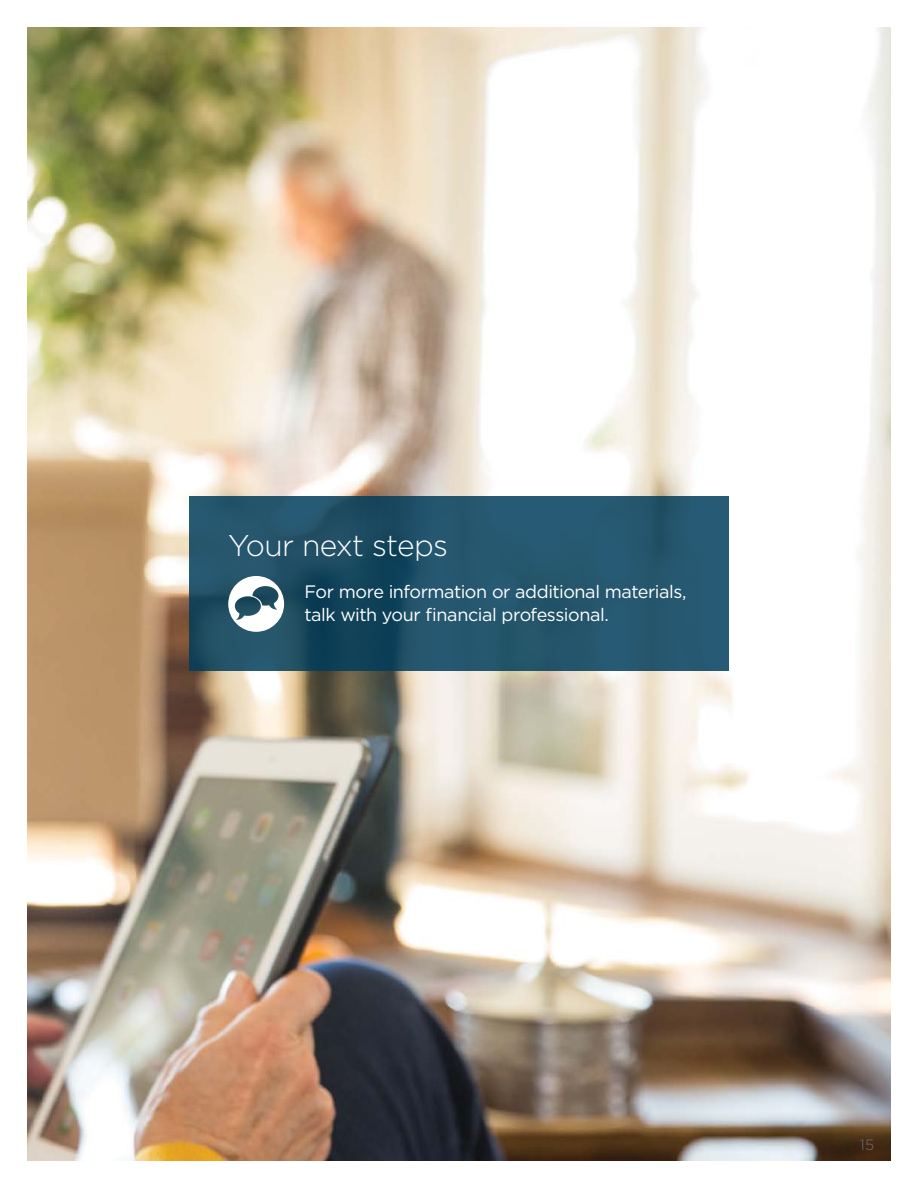
<style>
.page{position:relative;width:918px;height:1188px;background:#fff}
.page>*{position:absolute;margin:0;border:0;box-sizing:border-box;transform-origin:0 0}
.H2_3{font:300 30px "Gotham";letter-spacing:-.02em;color:#fff}
.t1{font:18px/22.5px "Gotham";letter-spacing:-.025em;color:#fff}
.t2{font:300 15px "Gotham";color:#6f6d70}
</style>
<div class="page">
<img style="left:27px;top:27px;width:864px;height:1134px">
<svg style="left:189px;top:496px;width:540px;height:175px;background:#21526a"></svg>
<svg style="left:228px;top:576px;width:56px;height:56px"></svg>
<h2 class="H2_3" style="left:228px;top:526px;width:221px">Your next steps</h2>
<p class="t1" style="left:304px;top:580px;width:384px">For more information or additional materials, talk with your financial professional.</p>
<p class="t2" style="left:860px;top:1135px;width:16px">15</p>
</div>
